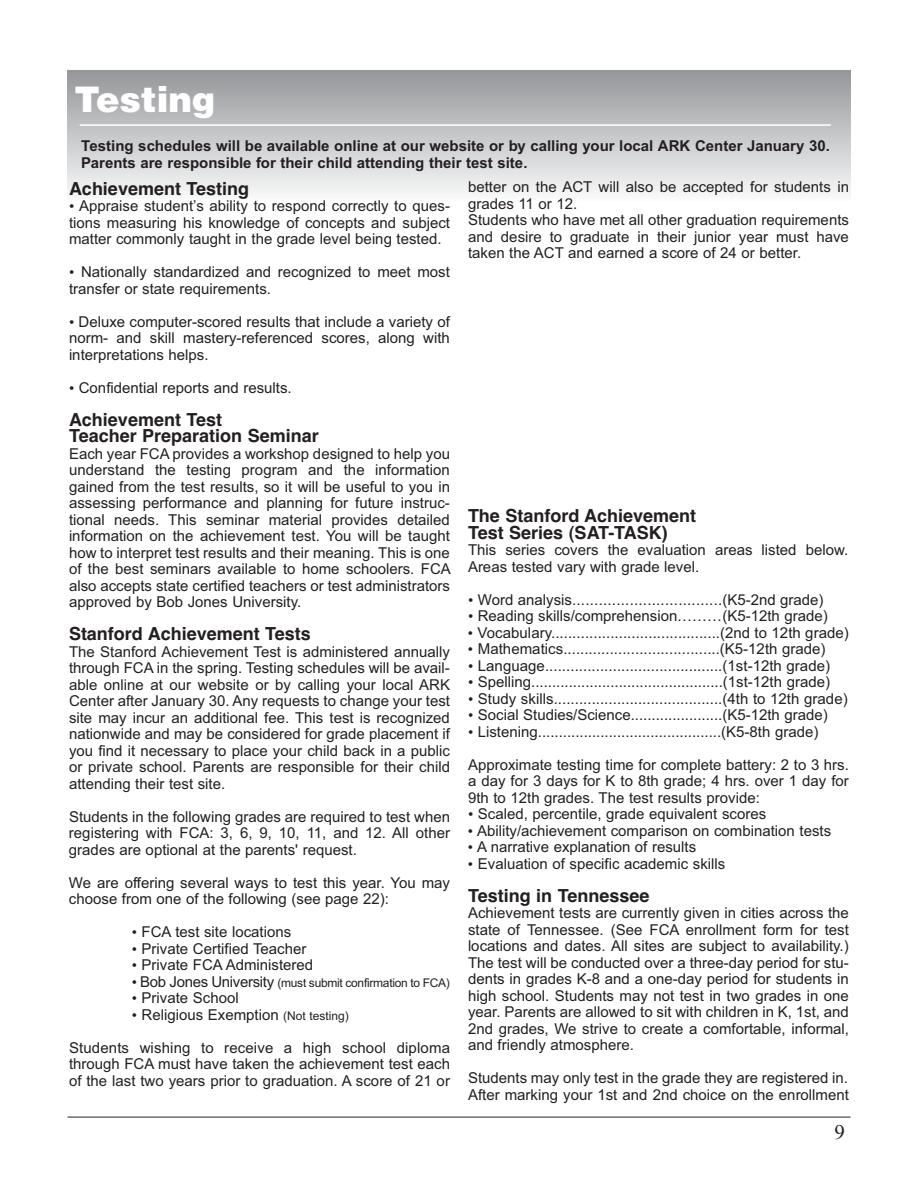
<style>
.page{position:relative;width:918px;height:1188px;background:#fff}
.page>*{position:absolute;margin:0;border:0;box-sizing:border-box;transform-origin:0 0}
.t1{font:900 35.25px "Helvetica";color:#fff}
.t2{font:21px "Times New Roman";color:#231f20}
.t3{font:18px/16.5px "Helvetica Bold TT";color:#231f20}
.t4{font:15px/16.5px "Arial";color:#231f20;text-align:justify}
.t5{font:700 15px/16.5px "Arial";color:#231f20}
.t6{font:12px "Arial";letter-spacing:-.02em;color:#231f20}
.s1{font-family:"Times New Roman"}
.s2{font-family:"Times New Roman";font-size:15px}
.s3{font-size:15px}
.s4{font-size:12px}
</style>
<div class="page">
<div style="left:68px;top:70px;width:783px;height:131px;background:linear-gradient(to bottom,#939699,#f9fafa)"></div>
<hr style="left:80px;top:124px;width:751px;height:2px;background:#fff">
<hr style="left:68px;top:1117px;width:783px;height:1px;background:#231f20">
<h1 class="t1" style="left:75px;top:86px;width:142px">Testing</h1>
<p class="t5" style="left:81px;top:139px;width:750px">Testing schedules will be available online at our website or by calling your local ARK Center January 30.<br>Parents are responsible for their child attending their test site.</p>
<p class="t3" style="left:69px;top:182px;width:182px">Achievement Testing</p>
<p class="t4" style="left:69px;top:199px;width:383px"><span class="s1">•</span> Appraise student’s ability to respond correctly to ques&shy;tions measuring his knowledge of concepts and subject matter commonly taught in the grade level being tested.</p>
<p class="t4" style="left:69px;top:265px;width:382px"><span class="s1">•</span> Nationally standardized and recognized to meet most transfer or state requirements.</p>
<p class="t4" style="left:69px;top:315px;width:382px"><span class="s1">•</span> Deluxe computer-scored results that include a variety of norm- and skill mastery-referenced scores, along with interpretations helps.</p>
<p class="t4" style="left:69px;top:381px;width:224px"><span class="s1">•</span> Confidential reports and results.</p>
<p class="t3" style="left:69px;top:413px;width:251px">Achievement Test<br>Teacher Preparation Seminar</p>
<p class="t4" style="left:69px;top:447px;width:383px">Each year FCA provides a workshop designed to help you understand the testing program and the information gained from the test results, so it will be useful to you in assessing performance and planning for future instruc&shy;tional needs. This seminar material provides detailed information on the achievement test. You will be taught how to interpret test results and their meaning. This is one of the best seminars available to home schoolers. FCA also accepts state certified teachers or test administrators approved by Bob Jones University.</p>
<p class="t3" style="left:69px;top:627px;width:243px">Stanford Achievement Tests</p>
<p class="t4" style="left:69px;top:645px;width:383px">The Stanford Achievement Test is administered annually through FCA in the spring. Testing schedules will be avail&shy;able online at our website or by calling your local ARK Center after January 30. Any requests to change your test site may incur an additional fee. This test is recognized nationwide and may be considered for grade placement if you find it necessary to place your child back in a public or private school. Parents are responsible for their child attending their test site.</p>
<p class="t4" style="left:69px;top:810px;width:383px">Students in the following grades are required to test when registering with FCA: 3, 6, 9, 10, 11, and 12. All other grades are optional at the parents' request.</p>
<p class="t4" style="left:69px;top:876px;width:383px">We are offering several ways to test this year. You may choose from one of the following (see page 22):</p>
<p class="t4" style="left:132px;top:925px;width:161px"><span class="s1">•</span> FCA test site locations</p>
<p class="t4" style="left:132px;top:942px;width:176px"><span class="s1">•</span> Private Certified Teacher</p>
<p class="t4" style="left:132px;top:958px;width:183px"><span class="s1">•</span> Private FCA Administered</p>
<p class="t6" style="left:132px;top:978px;width:320px"><span class="s2">•</span> <span class="s3">Bob Jones University</span> (must submit confirmation to FCA)</p>
<p class="t4" style="left:132px;top:991px;width:108px"><span class="s1">•</span> Private School</p>
<p class="t4" style="left:132px;top:1008px;width:219px"><span class="s1">•</span> Religious Exemption <span class="s4">(Not testing)</span></p>
<p class="t4" style="left:69px;top:1041px;width:383px">Students wishing to receive a high school diploma through FCA must have taken the achievement test each of the last two years prior to graduation. A score of 21 or</p>
<p class="t4" style="left:468px;top:180px;width:383px;text-align:left">better on the ACT will also be accepted for students in grades 11 or 12.<br>Students who have met all other graduation requirements and desire to graduate in their junior year must have taken the ACT and earned a score of 24 or better.</p>
<p class="t3" style="left:468px;top:510px;width:230px">The Stanford Achievement<br>Test Series (SAT-TASK)</p>
<p class="t4" style="left:468px;top:543px;width:382px">This series covers the evaluation areas listed below.<br>Areas tested vary with grade level.</p>
<p class="t4" style="left:468px;top:593px;width:357px"><span class="s1">•</span> Word analysis..................................(K5-2nd grade)</p>
<p class="t4" style="left:468px;top:609px;width:361px"><span class="s1">•</span> Reading skills/comprehension.........(K5-12th grade)</p>
<p class="t4" style="left:468px;top:626px;width:382px"><span class="s1">•</span> Vocabulary........................................(2nd to 12th grade)</p>
<p class="t4" style="left:468px;top:642px;width:359px"><span class="s1">•</span> Mathematics.....................................(K5-12th grade)</p>
<p class="t4" style="left:468px;top:659px;width:364px"><span class="s1">•</span> Language..........................................(1st-12th grade)</p>
<p class="t4" style="left:468px;top:675px;width:364px"><span class="s1">•</span> Spelling..............................................(1st-12th grade)</p>
<p class="t4" style="left:468px;top:692px;width:381px"><span class="s1">•</span> Study skills........................................(4th to 12th grade)</p>
<p class="t4" style="left:468px;top:708px;width:361px"><span class="s1">•</span> Social Studies/Science......................(K5-12th grade)</p>
<p class="t4" style="left:468px;top:725px;width:352px"><span class="s1">•</span> Listening............................................(K5-8th grade)</p>
<p class="t4" style="left:468px;top:758px;width:382px">Approximate testing time for complete battery: 2 to 3 hrs. a day for 3 days for K to 8th grade; 4 hrs. over 1 day for 9th to 12th grades. The test results provide:</p>
<p class="t4" style="left:468px;top:807px;width:300px"><span class="s1">•</span> Scaled, percentile, grade equivalent scores</p>
<p class="t4" style="left:468px;top:824px;width:365px"><span class="s1">•</span> Ability/achievement comparison on combination tests</p>
<p class="t4" style="left:468px;top:840px;width:230px"><span class="s1">•</span> A narrative explanation of results</p>
<p class="t4" style="left:468px;top:857px;width:259px"><span class="s1">•</span> Evaluation of specific academic skills</p>
<p class="t3" style="left:468px;top:889px;width:183px">Testing in Tennessee</p>
<p class="t4" style="left:468px;top:906px;width:383px">Achievement tests are currently given in cities across the state of Tennessee. (See FCA enrollment form for test locations and dates. All sites are subject to availability.)<br>The test will be conducted over a three-day period for stu&shy;dents in grades K-8 and a one-day period for students in high school. Students may not test in two grades in one year. Parents are allowed to sit with children in K, 1st, and 2nd grades, We strive to create a comfortable, informal, and friendly atmosphere.</p>
<p class="t4" style="left:468px;top:1071px;width:382px">Students may only test in the grade they are registered in.<br>After marking your 1st and 2nd choice on the enrollment</p>
<h2 class="t2" style="left:834px;top:1119px;width:12px">9</h2>
</div>
